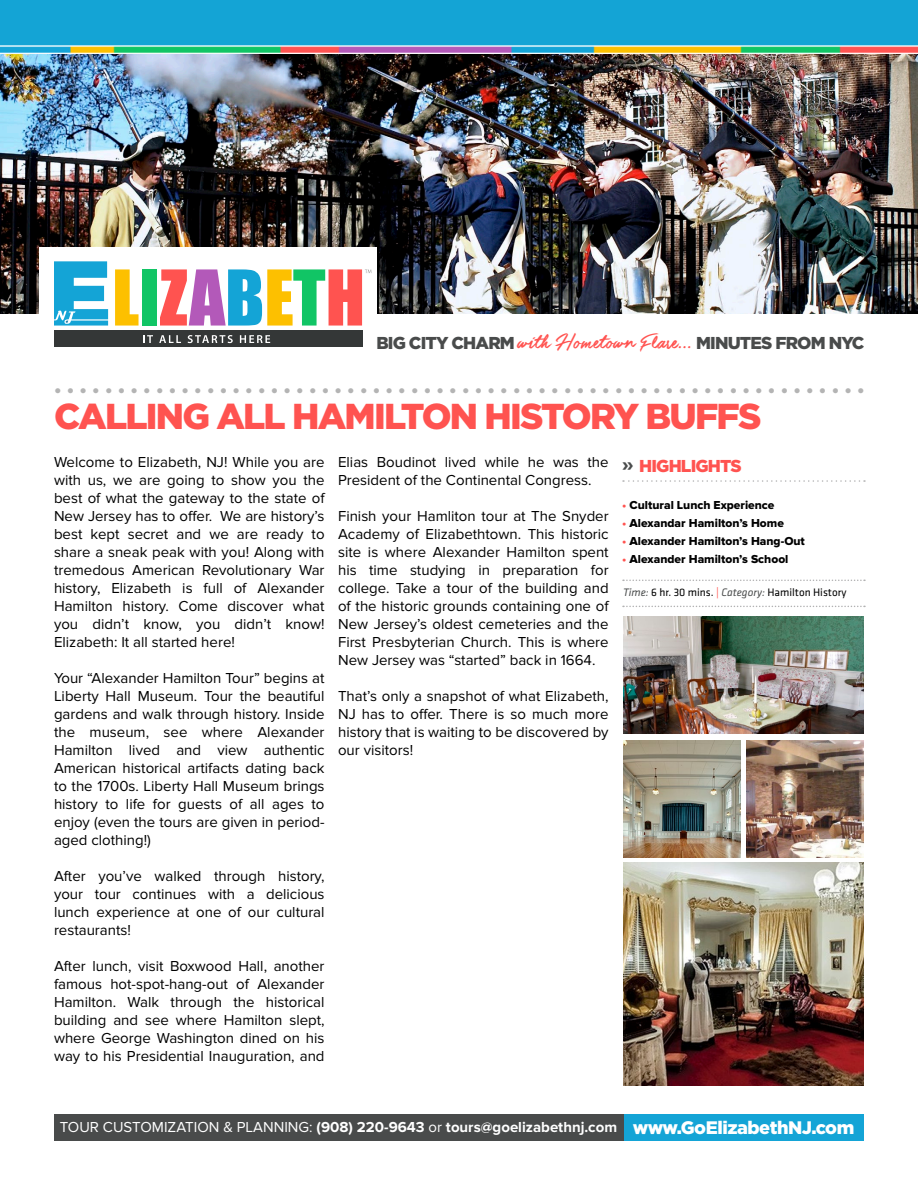
<style>
.page{position:relative;width:918px;height:1188px;background:#fff}
.page>*{position:absolute;margin:0;border:0;box-sizing:border-box;transform-origin:0 0}
.t1{font:900 36px "Gotham";letter-spacing:-.05em;color:#ff5350}
.t2{font:900 18.15px "Gotham";letter-spacing:-.025em;color:#fff}
.t3{font:900 17.25px "Gotham";letter-spacing:-.05em;color:#494b4b}
.t4{font:900 17.25px "Gotham";letter-spacing:-.05em;color:#ff5350}
.t5{font:15px/18px "Proxima Nova";color:#000;text-align:justify}
.t6{font:900 15px "Gotham";color:#b4b4b4}
.t7{font:700 15px "Proxima Nova";color:#fff}
.t8{font:15px "Proxima Nova";color:#fff}
.t9{font:12px "Proxima Nova Extrabld";color:#000}
.t10{font:11.25px "Klavika";color:#000}
.s1{font-family:"Guld Script PERSONALUSEONLY";font-weight:400;font-size:24px;color:#ff5350}
.s2{font-family:"Trade Gothic LT Std";font-weight:700;font-stretch:expanded;font-size:22.5px;color:#494b4b}
.s3{color:#ff5350}
.s4{font-style:italic;color:#494b4b}
.s5{font-weight:400}
</style>
<div class="page">
<div style="left:623px;top:1114px;width:241px;height:26px;background:#14a4d6"></div>
<img style="left:623px;top:863px;width:241px;height:223px">
<img style="left:623px;top:740px;width:117px;height:117px">
<img style="left:747px;top:740px;width:117px;height:117px">
<img style="left:623px;top:616px;width:241px;height:117px">
<img style="left:0;top:54px;width:918px;height:259px">
<div style="left:40px;top:247px;width:337px;height:139px;background:#fff"></div>
<div style="left:54px;top:1114px;width:569px;height:26px;background:#494b4b"></div>
<svg style="left:115px;top:269px;width:24px;height:57px"></svg>
<div style="left:142px;top:269px;width:15px;height:57px;background:#11c565"></div>
<div style="left:54px;top:331px;width:308px;height:16px;background:#343737"></div>
<svg style="left:143px;top:335px;width:10px;height:8px"></svg>
<svg style="left:159px;top:335px;width:22px;height:8px"></svg>
<svg style="left:188px;top:335px;width:45px;height:8px"></svg>
<svg style="left:240px;top:335px;width:30px;height:8px"></svg>
<svg style="left:54px;top:261px;width:54px;height:65px"></svg>
<svg style="left:160px;top:269px;width:211px;height:57px"></svg>
<svg style="left:623px;top:580px;width:242px;height:1px"></svg>
<svg style="left:623px;top:606px;width:242px;height:1px"></svg>
<svg style="left:623px;top:480px;width:242px;height:2px"></svg>
<img style="left:0;top:0;width:918px;height:54px">
<p class="t3" style="left:376px;top:331px;width:490px">BIG CITY CHARM <span class="s1">with Hometown Flare...</span> MINUTES FROM NYC</p>
<p class="t6" style="left:54px;top:380px;width:812px">••••••••••••••••••••••••••••••••••••••••••••••••••••••••••••••••</p>
<h1 class="t1" style="left:54px;top:392px;width:709px">CALLING ALL HAMILTON HISTORY BUFFS</h1>
<p class="t5" style="left:54px;top:454px;width:272px">Welcome to Elizabeth, NJ! While you are with us, we are going to show you the best of what the gateway to the state of New Jersey has to offer. We are history’s best kept secret and we are ready to share a sneak peak with you! Along with tremedous American Revolutionary War history, Elizabeth is full of Alexander Hamilton history. Come discover what you didn’t know, you didn’t know!<br>Elizabeth: It all started here!</p>
<p class="t5" style="left:54px;top:670px;width:272px">Your “Alexander Hamilton Tour” begins at Liberty Hall Museum. Tour the beautiful gardens and walk through history. Inside the museum, see where Alexander Hamilton lived and view authentic American historical artifacts dating back to the 1700s. Liberty Hall Museum brings history to life for guests of all ages to enjoy (even the tours are given in period&shy;aged clothing!)</p>
<p class="t5" style="left:54px;top:868px;width:272px">After you’ve walked through history, your tour continues with a delicious lunch experience at one of our cultural restaurants!</p>
<p class="t5" style="left:54px;top:958px;width:272px">After lunch, visit Boxwood Hall, another famous hot-spot-hang-out of Alexander Hamilton. Walk through the historical building and see where Hamilton slept, where George Washington dined on his way to his Presidential Inauguration, and</p>
<p class="t5" style="left:338px;top:454px;width:272px">Elias Boudinot lived while he was the<br>President of the Continental Congress.</p>
<p class="t5" style="left:338px;top:508px;width:272px">Finish your Hamliton tour at The Snyder Academy of Elizabethtown. This historic site is where Alexander Hamilton spent his time studying in preparation for college. Take a tour of the building and of the historic grounds containing one of New Jersey’s oldest cemeteries and the First Presbyterian Church. This is where New Jersey was “started” back in 1664.</p>
<p class="t5" style="left:338px;top:688px;width:272px">That’s only a snapshot of what Elizabeth, NJ has to offer. There is so much more history that is waiting to be discovered by our visitors!</p>
<p class="t4" style="left:622px;top:454px;width:121px"><span class="s2">»</span> HIGHLIGHTS</p>
<p class="t9" style="left:622px;top:498px;width:154px"><span class="s3">•</span> Cultural Lunch Experience</p>
<p class="t9" style="left:622px;top:516px;width:163px"><span class="s3">•</span> Alexandar Hamilton’s Home</p>
<p class="t9" style="left:622px;top:534px;width:184px"><span class="s3">•</span> Alexander Hamilton’s Hang-Out</p>
<p class="t9" style="left:622px;top:552px;width:168px"><span class="s3">•</span> Alexander Hamilton’s School</p>
<p class="t10" style="left:623px;top:587px;width:225px"><span class="s4">Time:</span> 6 hr. 30 mins. <span class="s3">|</span> <span class="s4">Category:</span> Hamilton History</p>
<p class="t8" style="left:60px;top:1119px;width:187px">Tour customization &amp; plannin</p>
<p class="t7" style="left:299px;top:1119px;width:320px"><span class="s5">g:</span> (908) 220-9643 <span class="s5">or</span> tours@goelizabethnj.com</p>
<p class="t2" style="left:633px;top:1115px;width:223px">WWW.GOELIZABETHNJ.COM</p>
</div>
